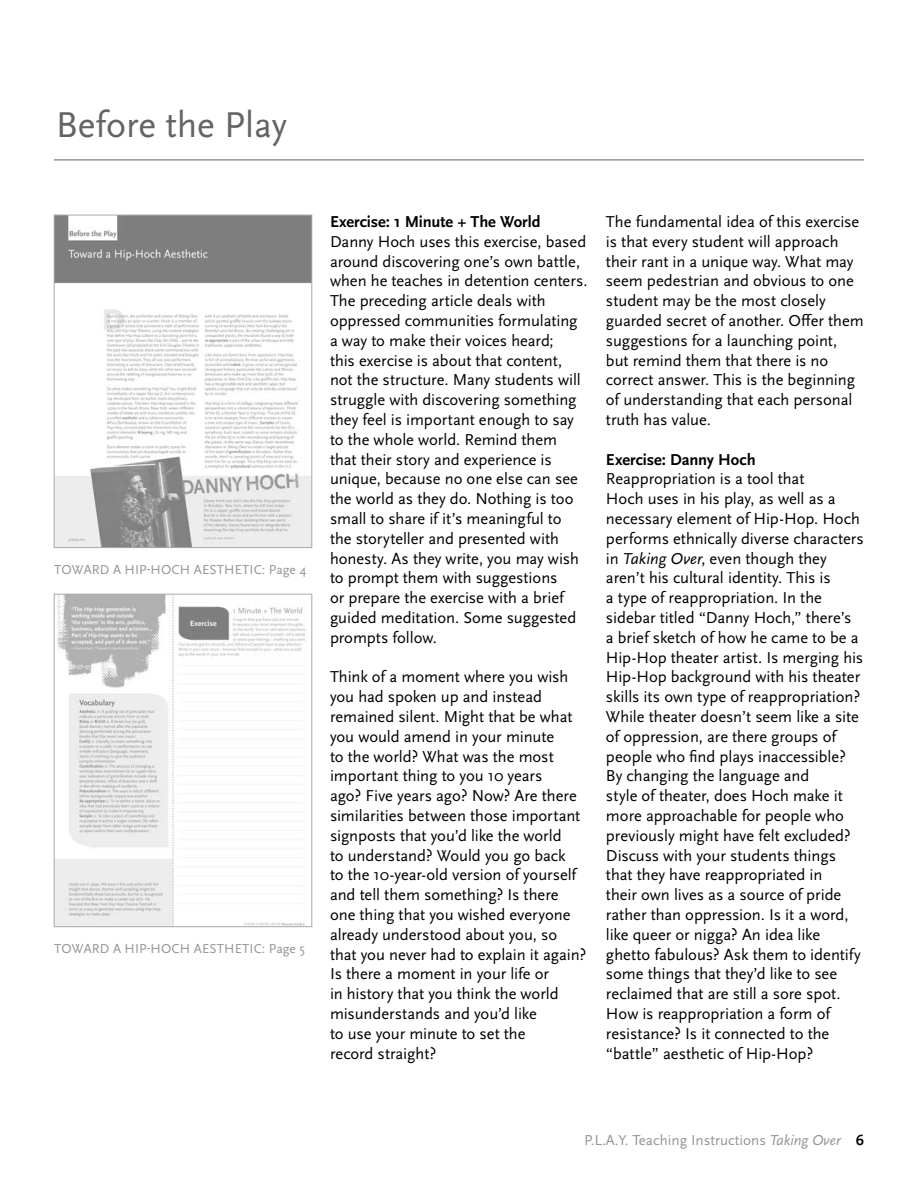
<style>
.page{position:relative;width:918px;height:1188px;background:#fff}
.page>*{position:absolute;margin:0;border:0;box-sizing:border-box;transform-origin:0 0}
.t1{font:37.5px "Scala Sans Pro";color:#636467}
.t2{font:16.5px/19.8px "Scala Sans Pro";letter-spacing:-.005em;color:#000}
.t3{font:700 16.5px "Scala Sans Pro";letter-spacing:-.005em;color:#000}
.t4{font:15px "Scala Sans Pro";color:#939598}
.t5{font:13.5px "Scala Sans Pro";color:#939598}
.s1{font-style:italic}
.s2{font-weight:700;color:#000}
</style>
<div class="page">
<hr style="left:54px;top:160px;width:810px;height:1px;background:#636467">
<img style="left:56px;top:217px;width:254px;height:329px">
<div style="left:54px;top:215px;width:258px;height:333px;border:1px solid #a7a9ac"></div>
<img style="left:56px;top:596px;width:250px;height:329px">
<div style="left:54px;top:594px;width:258px;height:333px;border:1px solid #a7a9ac"></div>
<h1 class="t1" style="left:56px;top:102px;width:233px">Before the Play</h1>
<p class="t5" style="left:54px;top:561px;width:11px">toward</p>
<p class="t5" style="left:113px;top:561px;width:48px">ahip-hoch</p>
<p class="t5" style="left:194px;top:561px;width:9px">aesthetic</p>
<p class="t5" style="left:262px;top:561px;width:46px">: Page 4</p>
<p class="t5" style="left:54px;top:941px;width:11px">toward</p>
<p class="t5" style="left:113px;top:941px;width:48px">ahip-hoch</p>
<p class="t5" style="left:194px;top:941px;width:9px">aesthetic</p>
<p class="t5" style="left:262px;top:941px;width:44px">: Page 5</p>
<p class="t3" style="left:330px;top:212px;width:212px">Exercise: 1 Minute + The World</p>
<p class="t2" style="left:330px;top:232px;width:259px">Danny Hoch uses this exercise, based around discovering one’s own battle, when he teaches in detention centers.<br>The preceding article deals with oppressed communities formulating a way to make their voices heard;<br>this exercise is about that content, not the structure. Many students will struggle with discovering something they feel is important enough to say to the whole world. Remind them that their story and experience is unique, because no one else can see the world as they do. Nothing is too small to share if it’s meaningful to<br>the storyteller and presented with honesty. As they write, you may wish to prompt them with suggestions<br>or prepare the exercise with a brief guided meditation. Some suggested prompts follow.</p>
<p class="t2" style="left:330px;top:667px;width:258px">Think of a moment where you wish you had spoken up and instead remained silent. Might that be what you would amend in your minute<br>to the world? What was the most important thing to you 10 years<br>ago? Five years ago? Now? Are there similarities between those important signposts that you’d like the world<br>to understand? Would you go back<br>to the 10-year-old version of yourself and tell them something? Is there one thing that you wished everyone already understood about you, so that you never had to explain it again?<br>Is there a moment in your life or<br>in history that you think the world misunderstands and you’d like<br>to use your minute to set the<br>record straight?</p>
<p class="t2" style="left:606px;top:212px;width:259px">The fundamental idea of this exercise is that every student will approach their rant in a unique way. What may seem pedestrian and obvious to one student may be the most closely guarded secret of another. Offer them suggestions for a launching point, but remind them that there is no correct answer. This is the beginning of understanding that each personal truth has value.</p>
<p class="t3" style="left:606px;top:449px;width:151px">Exercise: Danny Hoch</p>
<p class="t2" style="left:606px;top:469px;width:259px">Reappropriation is a tool that<br>Hoch uses in his play, as well as a necessary element of Hip-Hop. Hoch performs ethnically diverse characters in <span class="s1">Taking Over</span>, even though they aren’t his cultural identity. This is<br>a type of reappropriation. In the sidebar titled “Danny Hoch,” there’s<br>a brief sketch of how he came to be a Hip-Hop theater artist. Is merging his Hip-Hop background with his theater skills its own type of reappropriation?<br>While theater doesn’t seem like a site of oppression, are there groups of people who find plays inaccessible?<br>By changing the language and<br>style of theater, does Hoch make it more approachable for people who previously might have felt excluded?<br>Discuss with your students things that they have reappropriated in<br>their own lives as a source of pride rather than oppression. Is it a word, like queer or nigga? An idea like ghetto fabulous? Ask them to identify some things that they’d like to see reclaimed that are still a sore spot.<br>How is reappropriation a form of resistance? Is it connected to the “battle” aesthetic of Hip-Hop?</p>
<p class="t4" style="left:584px;top:1131px;width:281px">P.L.A.Y. Teaching Instructions <span class="s1">Taking Over</span> <span class="s2">6</span></p>
</div>
